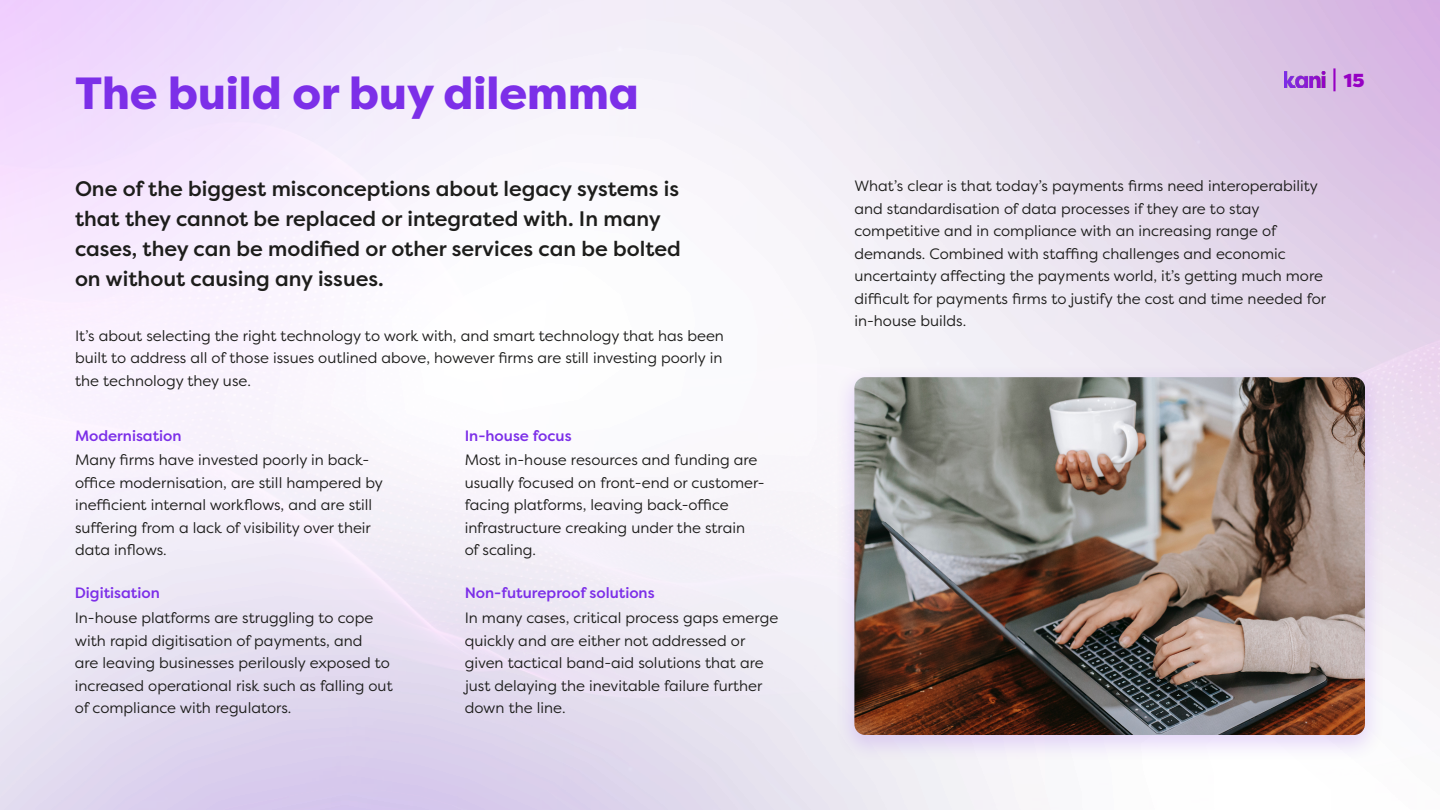
<style>
.page{position:relative;width:1440px;height:810px;background:#fff}
.page>*{position:absolute;margin:0;border:0;box-sizing:border-box;transform-origin:0 0}
.t1{font:800 45px "Filson Pro";color:#7c2fe8}
.t2{font:500 21px/30px "Filson Pro";color:#1d1d1b}
.t3{font:900 18.75px "Filson Pro";color:#9600c3}
.t4{font:15px/22.5px "Filson Pro";color:#1d1d1b}
.t5{font:500 15px "Filson Pro";color:#7c2fe8}
</style>
<div class="page">
<img style="left:1284px;top:71px;width:41px;height:17px">
<hr style="left:1333px;top:68px;width:3px;height:23px;background:#9600c3">
<div style="left:834px;top:364px;width:552px;height:399px;background:#7c2fe8;opacity:.19"></div>
<img style="left:854px;top:377px;width:511px;height:358px">
<p class="t1" style="left:75px;top:65px;width:565px">The build or buy dilemma</p>
<p class="t2" style="left:75px;top:173px;width:607px">One of the biggest misconceptions about legacy systems is that they cannot be replaced or integrated with. In many cases, they can be modified or other services can be bolted on without causing any issues.</p>
<p class="t4" style="left:75px;top:324px;width:650px;text-align:justify">It’s about selecting the right technology to work with, and smart technology that has been built to address all of those issues outlined above, however firms are still investing poorly in the technology they use.</p>
<p class="t5" style="left:75px;top:425px;width:108px">Modernisation</p>
<p class="t5" style="left:465px;top:425px;width:108px">In-house focus</p>
<p class="t4" style="left:75px;top:448px;width:310px">Many firms have invested poorly in back&shy;office modernisation, are still hampered by inefficient internal workflows, and are still suffering from a lack of visibility over their data inflows.</p>
<p class="t4" style="left:465px;top:448px;width:302px">Most in-house resources and funding are usually focused on front-end or customer&shy;facing platforms, leaving back-office infrastructure creaking under the strain<br>of scaling.</p>
<p class="t5" style="left:75px;top:583px;width:87px">Digitisation</p>
<p class="t5" style="left:465px;top:583px;width:191px">Non-futureproof solutions</p>
<p class="t4" style="left:75px;top:606px;width:319px">In-house platforms are struggling to cope with rapid digitisation of payments, and<br>are leaving businesses perilously exposed to increased operational risk such as falling out of compliance with regulators.</p>
<p class="t4" style="left:465px;top:606px;width:315px">In many cases, critical process gaps emerge quickly and are either not addressed or given tactical band-aid solutions that are just delaying the inevitable failure further down the line.</p>
<p class="t3" style="left:1344px;top:69px;width:22px">15</p>
<p class="t4" style="left:854px;top:174px;width:473px">What’s clear is that today’s payments firms need interoperability and standardisation of data processes if they are to stay competitive and in compliance with an increasing range of demands. Combined with staffing challenges and economic uncertainty affecting the payments world, it’s getting much more difficult for payments firms to justify the cost and time needed for in-house builds.</p>
</div>
